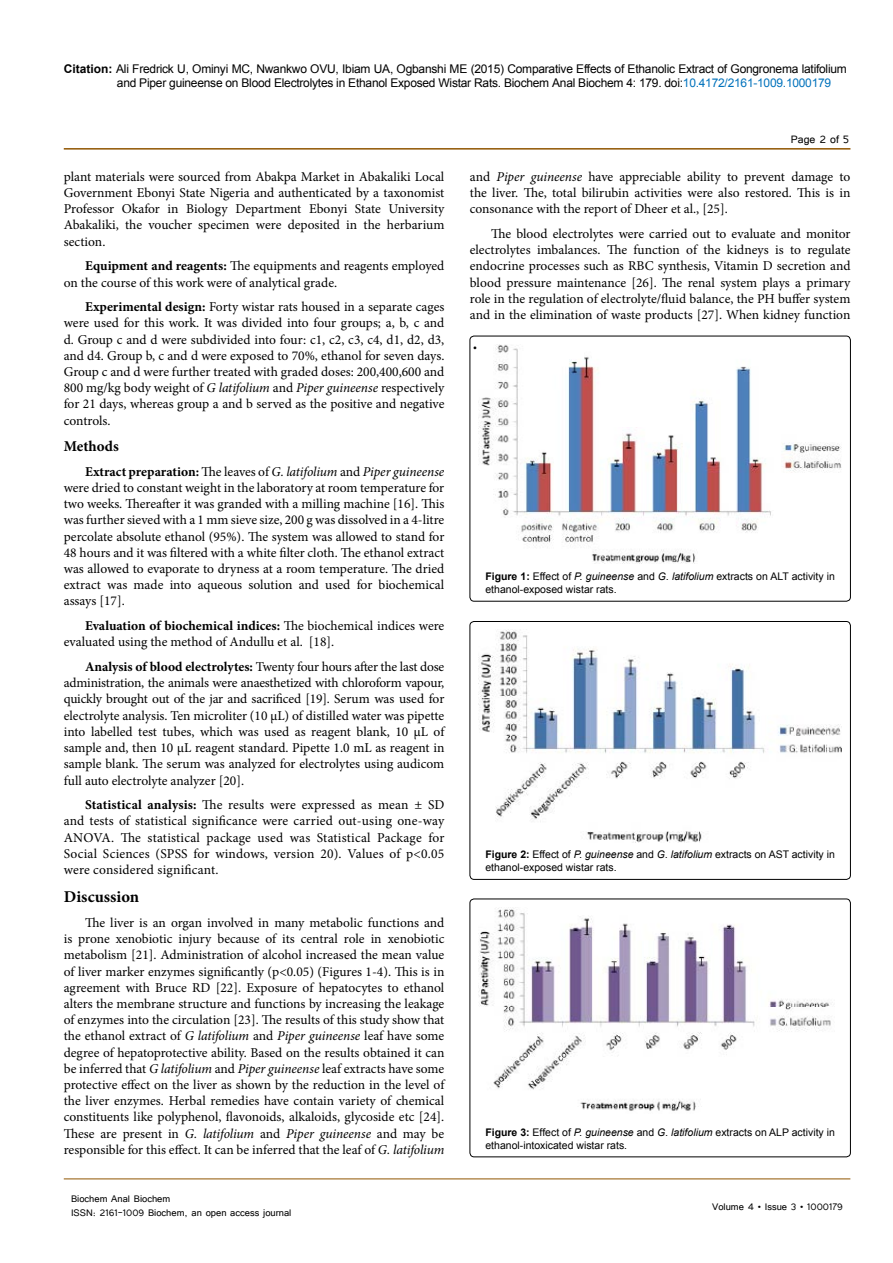
<style>
.page{position:relative;width:893px;height:1263px;background:#fff}
.page>*{position:absolute;margin:0;border:0;box-sizing:border-box;transform-origin:0 0}
.t1{font:700 18px "Minion Pro";color:#000}
.t2{font:700 16.5px "Minion Pro";color:#000}
.t3{font:700 15px "Minion Pro";color:#000}
.t4{font:13.5px/16.2px "Minion Pro";color:#000;text-align:justify}
.t5{font:13.5px "Tunga";color:#000}
.t6{font:12px/14.4px "Arial";letter-spacing:-.02em;color:#000}
.t7{font:12px/14.4px "Tunga";color:#000}
.t8{font:10.5px/12.6px "Arial";color:#000}
.s1{font-weight:700}
.s2{color:#0072bc}
.s3{font-style:italic}
</style>
<div class="page">
<hr style="left:64px;top:148px;width:786px;height:2px;background:#905501">
<hr style="left:64px;top:1179px;width:786px;height:1px;background:#905501">
<div style="left:470px;top:336px;width:380px;height:265px;border:1px solid #000;border-radius:4px"></div>
<img style="left:479px;top:345px;width:363px;height:219px">
<div style="left:470px;top:621px;width:380px;height:258px;border:1px solid #000;border-radius:4px"></div>
<img style="left:479px;top:630px;width:363px;height:212px">
<div style="left:470px;top:899px;width:380px;height:258px;border:1px solid #000;border-radius:4px"></div>
<img style="left:479px;top:907px;width:352px;height:204px">
<p class="t6" style="left:117px;top:61px;width:731px;text-indent:-53px"><span class="s1">Citation:</span> Ali Fredrick U, Ominyi MC, Nwankwo OVU, Ibiam UA, Ogbanshi ME (2015) Comparative Effects of Ethanolic Extract of Gongronema latifolium and Piper guineense on Blood Electrolytes in Ethanol Exposed Wistar Rats. Biochem Anal Biochem 4: 179. doi:<span class="s2">10.4172/2161-1009.1000179</span></p>
<p class="t4" style="left:64px;top:168px;width:382px">plant materials were sourced from Abakpa Market in Abakaliki Local Government Ebonyi State Nigeria and authenticated by a taxonomist Professor Okafor in Biology Department Ebonyi State University Abakaliki, the voucher specimen were deposited in the herbarium section.</p>
<p class="t4" style="left:64px;top:258px;width:382px;text-indent:21px"><span class="s1">Equipment and reagents:</span> The equipments and reagents employed on the course of this work were of analytical grade.</p>
<p class="t4" style="left:64px;top:299px;width:382px;text-indent:21px"><span class="s1">Experimental design:</span> Forty wistar rats housed in a separate cages were used for this work. It was divided into four groups; a, b, c and d. Group c and d were subdivided into four: c1, c2, c3, c4, d1, d2, d3, and d4. Group b, c and d were exposed to 70%, ethanol for seven days.<br>Group c and d were further treated with graded doses: 200,400,600 and 800 mg/kg body weight of <span class="s3">G latifolium</span> and <span class="s3">Piper guineense</span> respectively for 21 days, whereas group a and b served as the positive and negative controls.</p>
<p class="t3" style="left:64px;top:436px;width:56px">Methods</p>
<p class="t4" style="left:64px;top:463px;width:382px;text-indent:21px"><span class="s1">Extract preparation:</span> The leaves of <span class="s3">G. latifolium</span> and <span class="s3">Piper guineense </span>were dried to constant weight in the laboratory at room temperature for two weeks. Thereafter it was granded with a milling machine [16]. This was further sieved with a 1 mm sieve size, 200 g was dissolved in a 4-litre percolate absolute ethanol (95%). The system was allowed to stand for 48 hours and it was filtered with a white filter cloth. The ethanol extract was allowed to evaporate to dryness at a room temperature. The dried extract was made into aqueous solution and used for biochemical assays [17].</p>
<p class="t4" style="left:64px;top:618px;width:382px;text-indent:21px"><span class="s1">Evaluation of biochemical indices:</span> The biochemical indices were evaluated using the method of Andullu et al. [18].</p>
<p class="t4" style="left:64px;top:659px;width:382px;text-indent:21px"><span class="s1">Analysis of blood electrolytes:</span> Twenty four hours after the last dose administration, the animals were anaesthetized with chloroform vapour, quickly brought out of the jar and sacrificed [19]. Serum was used for electrolyte analysis. Ten microliter (10 µL) of distilled water was pipette into labelled test tubes, which was used as reagent blank, 10 µL of sample and, then 10 µL reagent standard. Pipette 1.0 mL as reagent in sample blank. The serum was analyzed for electrolytes using audicom full auto electrolyte analyzer [20].</p>
<p class="t4" style="left:64px;top:797px;width:382px;text-indent:21px"><span class="s1">Statistical analysis:</span> The results were expressed as mean ± SD and tests of statistical significance were carried out-using one-way ANOVA. The statistical package used was Statistical Package for Social Sciences (SPSS for windows, version 20). Values of p&lt;0.05 were considered significant.</p>
<p class="t2" style="left:64px;top:885px;width:77px">Discussion</p>
<p class="t4" style="left:64px;top:915px;width:382px;text-indent:21px">The liver is an organ involved in many metabolic functions and is prone xenobiotic injury because of its central role in xenobiotic metabolism [21]. Administration of alcohol increased the mean value of liver marker enzymes significantly (p&lt;0.05) (Figures 1-4). This is in agreement with Bruce RD [22]. Exposure of hepatocytes to ethanol alters the membrane structure and functions by increasing the leakage of enzymes into the circulation [23]. The results of this study show that the ethanol extract of <span class="s3">G latifolium</span> and <span class="s3">Piper guineense</span> leaf have some degree of hepatoprotective ability. Based on the results obtained it can be inferred that <span class="s3">G latifolium</span> and <span class="s3">Piper guineense</span> leaf extracts have some protective effect on the liver as shown by the reduction in the level of the liver enzymes. Herbal remedies have contain variety of chemical constituents like polyphenol, flavonoids, alkaloids, glycoside etc [24].<br>These are present in <span class="s3">G. latifolium</span> and <span class="s3">Piper guineense</span> and may be responsible for this effect. It can be inferred that the leaf of <span class="s3">G. latifolium</span></p>
<p class="t7" style="left:71px;top:1190px;width:222px">Biochem Anal Biochem<br>ISSN: 2161-1009 Biochem, an open access journal</p>
<p class="t5" style="left:791px;top:131px;width:60px">Page 2 of 5</p>
<p class="t4" style="left:470px;top:168px;width:382px">and <span class="s3">Piper guineense</span> have appreciable ability to prevent damage to the liver. The, total bilirubin activities were also restored. This is in consonance with the report of Dheer et al., [25].</p>
<p class="t4" style="left:470px;top:226px;width:382px;text-indent:21px">The blood electrolytes were carried out to evaluate and monitor electrolytes imbalances. The function of the kidneys is to regulate endocrine processes such as RBC synthesis, Vitamin D secretion and blood pressure maintenance [26]. The renal system plays a primary role in the regulation of electrolyte/fluid balance, the PH buffer system and in the elimination of waste products [27]. When kidney function</p>
<h1 class="t1" style="left:473px;top:331px;width:6px">.</h1>
<p class="t8" style="left:485px;top:570px;width:351px"><span class="s1">Figure 1:</span> Effect of <span class="s3">P. guineense</span> and <span class="s3">G. latifolium</span> extracts on ALT activity in ethanol-exposed wistar rats.</p>
<p class="t8" style="left:485px;top:848px;width:351px"><span class="s1">Figure 2:</span> Effect of <span class="s3">P. guineense</span> and <span class="s3">G. latifolium</span> extracts on AST activity in ethanol-exposed wistar rats.</p>
<p class="t8" style="left:485px;top:1126px;width:351px"><span class="s1">Figure 3:</span> Effect of <span class="s3">P. guineense</span> and <span class="s3">G. latifolium</span> extracts on ALP activity in ethanol-intoxicated wistar rats.</p>
<p class="t7" style="left:712px;top:1199px;width:132px">Volume 4 • Issue 3 • 1000179</p>
</div>
